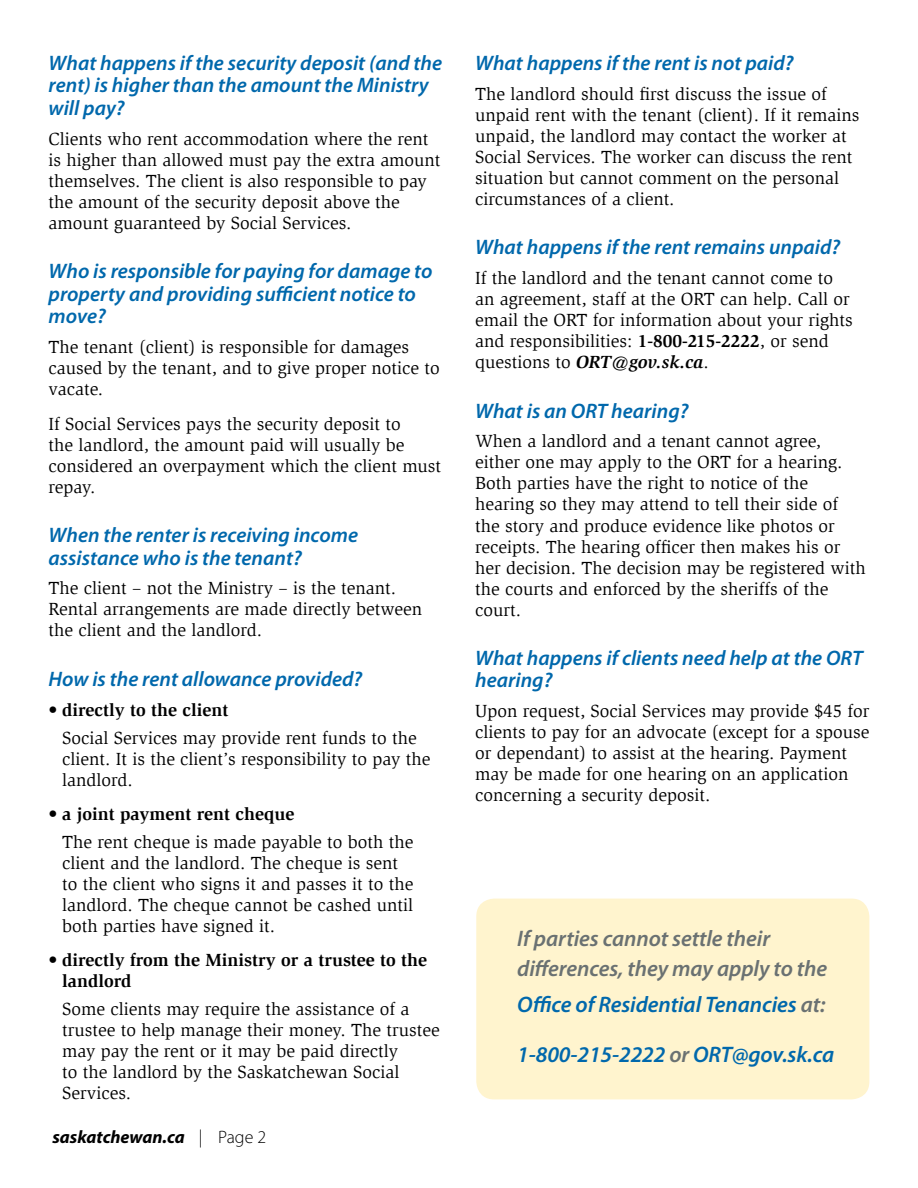
<style>
.page{position:relative;width:918px;height:1188px;background:#fff}
.page>*{position:absolute;margin:0;border:0;box-sizing:border-box;transform-origin:0 0}
.t1{font:italic 600 22.5px "Myriad Pro";letter-spacing:-.005em;color:#0068ac}
.t2{font:italic 600 22.5px/30px "Myriad Pro";letter-spacing:-.005em;color:#6a7172}
.t3{font:italic 600 21px/22.5px "Myriad Pro";color:#0068ac}
.t4{font:18px/21px "Slimbach Std";color:#000}
.t5{font:700 18px/21px "Slimbach Std";color:#000}
.t6{font:italic 700 18px "Myriad Pro";color:#000}
.s1{font-weight:300;font-style:normal}
.s2{font-weight:700}
.s3{font-weight:700;font-style:italic}
.s4{color:#6a7172}
</style>
<div class="page">
<div style="left:476px;top:899px;width:393px;height:200px;background:#fff4ce;border-radius:18px"></div>
<p class="t3" style="left:49px;top:51px;width:395px">What happens if the security deposit (and the rent) is higher than the amount the Ministry will pay?</p>
<p class="t4" style="left:49px;top:128px;width:394px">Clients who rent accommodation where the rent is higher than allowed must pay the extra amount themselves. The client is also responsible to pay the amount of the security deposit above the amount guaranteed by Social Services.</p>
<p class="t3" style="left:49px;top:259px;width:386px">Who is responsible for paying for damage to property and providing sufficient notice to move?</p>
<p class="t4" style="left:49px;top:337px;width:393px">The tenant (client) is responsible for damages caused by the tenant, and to give proper notice to vacate.</p>
<p class="t4" style="left:49px;top:413px;width:394px">If Social Services pays the security deposit to<br>the landlord, the amount paid will usually be considered an overpayment which the client must repay.</p>
<p class="t3" style="left:49px;top:523px;width:311px">When the renter is receiving income assistance who is the tenant?</p>
<p class="t4" style="left:49px;top:578px;width:375px">The client – not the Ministry – is the tenant.<br>Rental arrangements are made directly between the client and the landlord.</p>
<p class="t3" style="left:49px;top:667px;width:315px">How is the rent allowance provided?</p>
<p class="t5" style="left:49px;top:699px;width:181px">• directly to the client</p>
<p class="t4" style="left:62px;top:727px;width:370px">Social Services may provide rent funds to the client. It is the client’s responsibility to pay the landlord.</p>
<p class="t5" style="left:49px;top:804px;width:247px">• a joint payment rent cheque</p>
<p class="t4" style="left:62px;top:832px;width:353px">The rent cheque is made payable to both the client and the landlord. The cheque is sent to the client who signs it and passes it to the landlord. The cheque cannot be cashed until both parties have signed it.</p>
<p class="t5" style="left:62px;top:950px;width:367px;text-indent:-14px">• directly from the Ministry or a trustee to the landlord</p>
<p class="t4" style="left:62px;top:999px;width:379px">Some clients may require the assistance of a trustee to help manage their money. The trustee may pay the rent or it may be paid directly<br>to the landlord by the Saskatchewan Social Services.</p>
<p class="t6" style="left:52px;top:1125px;width:215px">saskatchewan.ca <span class="s1">| Page 2</span></p>
<p class="t3" style="left:475px;top:51px;width:320px">What happens if the rent is not paid?</p>
<p class="t4" style="left:475px;top:83px;width:386px">The landlord should first discuss the issue of unpaid rent with the tenant (client). If it remains unpaid, the landlord may contact the worker at Social Services. The worker can discuss the rent situation but cannot comment on the personal circumstances of a client.</p>
<p class="t3" style="left:475px;top:235px;width:366px">What happens if the rent remains unpaid?</p>
<p class="t4" style="left:475px;top:268px;width:379px">If the landlord and the tenant cannot come to an agreement, staff at the ORT can help. Call or email the ORT for information about your rights and responsibilities: <span class="s2">1-800-215-2222</span>, or send questions to <span class="s3">ORT@gov.sk.ca</span>.</p>
<p class="t3" style="left:475px;top:399px;width:215px">What is an ORT hearing?</p>
<p class="t4" style="left:475px;top:431px;width:392px">When a landlord and a tenant cannot agree, either one may apply to the ORT for a hearing.<br>Both parties have the right to notice of the hearing so they may attend to tell their side of the story and produce evidence like photos or receipts. The hearing officer then makes his or her decision. The decision may be registered with the courts and enforced by the sheriffs of the court.</p>
<p class="t3" style="left:475px;top:646px;width:389px">What happens if clients need help at the ORT hearing?</p>
<p class="t4" style="left:475px;top:701px;width:396px">Upon request, Social Services may provide $45 for clients to pay for an advocate (except for a spouse or dependant) to assist at the hearing. Payment may be made for one hearing on an application concerning a security deposit.</p>
<p class="t2" style="left:517px;top:923px;width:312px">If parties cannot settle their differences, they may apply to the</p>
<p class="t1" style="left:517px;top:990px;width:310px">Office of Residential Tenancies <span class="s4">at:</span></p>
<p class="t1" style="left:517px;top:1040px;width:318px">1-800-215-2222 <span class="s4">or</span> ORT@gov.sk.ca</p>
</div>
